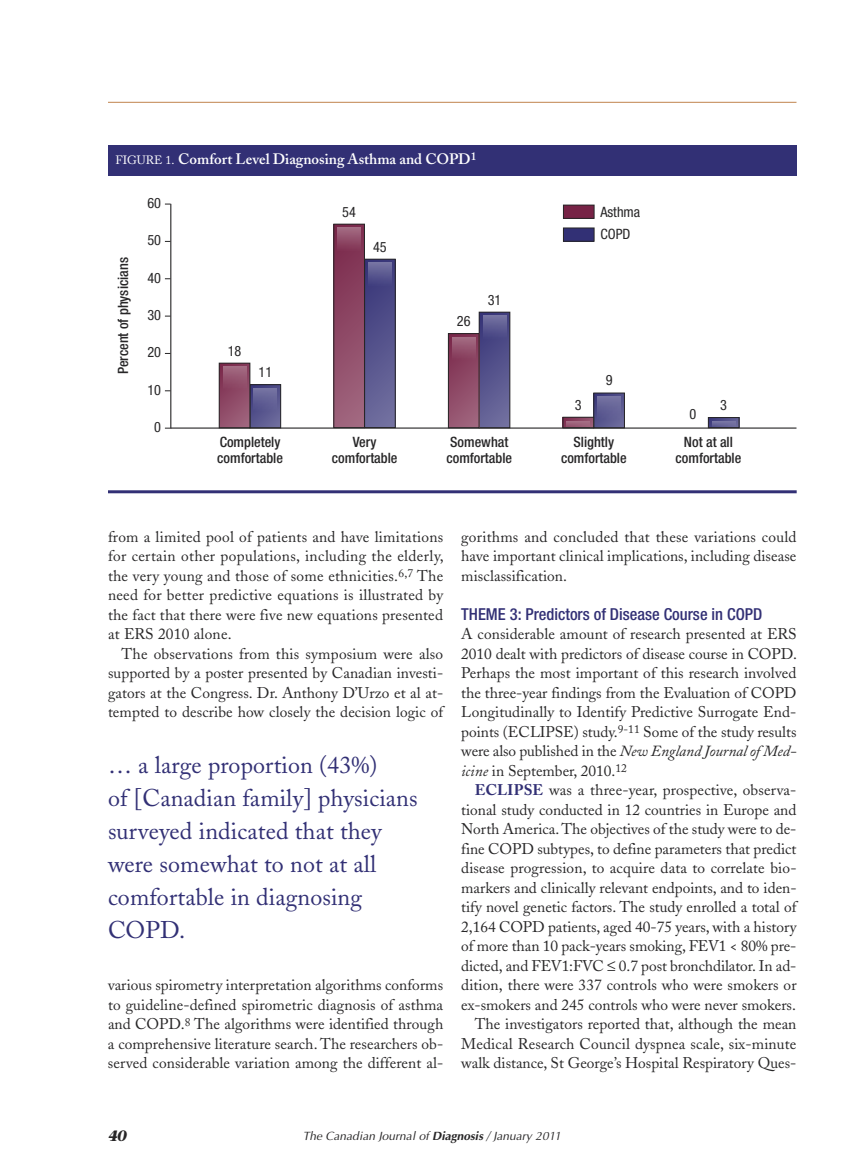
<style>
.page{position:relative;width:864px;height:1175px;background:#fff}
.page>*{position:absolute;margin:0;border:0;box-sizing:border-box;transform-origin:0 0}
.t1{font:24px/33px "Adobe Caslon";letter-spacing:.005em;color:#323075}
.t2{font:500 condensed 16.5px "Helvetica Neue";color:#323075}
.t3{font:15.3px/19.5px "Adobe Caslon";color:#272627;text-align:justify}
.t4{font:600 15px "Adobe Caslon";color:#fff}
.t5{font:italic 700 15px "Stone Serif";color:#272627}
.t6{font:500 condensed 14.25px/15.8px "Helvetica Neue";color:#272627;text-align:center}
.t7{font:condensed 14.25px/22.2px "Helvetica Neue";color:#272627}
.t8{font:italic 12px "Optima";color:#272627}
.s1{font-weight:400;font-size:12px}
.s2{font-style:italic}
.s3{font-weight:700;color:#323075}
.s4{font-weight:700}
</style>
<div class="page">
<div style="left:108px;top:145px;width:688px;height:30px;background:#323075"></div>
<hr style="left:108px;top:102px;width:688px;height:1px;background:#c0844d">
<hr style="left:108px;top:490px;width:689px;height:3px;background:#323075">
<hr style="left:170px;top:204px;width:1px;height:224px;background:#272627">
<svg style="left:250px;top:363px;width:31px;height:64px"></svg>
<div style="left:219px;top:363px;width:31px;height:65px;background:linear-gradient(to bottom,#7f3051,#9c5f79)"></div>
<div style="left:219px;top:363px;width:31px;height:65px;border:1px solid #272627"></div>
<img style="left:223px;top:367px;width:23px;height:22px">
<svg style="left:365px;top:258px;width:30px;height:169px;background:#58558c"></svg>
<div style="left:334px;top:224px;width:30px;height:203px;background:linear-gradient(to bottom,#7a294b,#a1677f)"></div>
<div style="left:334px;top:224px;width:31px;height:204px;border:1px solid #272627"></div>
<img style="left:338px;top:228px;width:23px;height:22px">
<svg style="left:478px;top:312px;width:32px;height:115px;background:#58558a"></svg>
<div style="left:448px;top:333px;width:31px;height:95px;background:linear-gradient(to bottom,#7d2d4e,#9e627b)"></div>
<div style="left:448px;top:333px;width:31px;height:95px;border:1px solid #272627"></div>
<img style="left:452px;top:337px;width:23px;height:23px">
<div style="left:594px;top:393px;width:31px;height:35px;border:1px solid #272627"></div>
<svg style="left:563px;top:393px;width:61px;height:36px"></svg>
<svg style="left:710px;top:419px;width:27px;height:7px"></svg>
<div style="left:708px;top:417px;width:31px;height:11px;border:1px solid #272627"></div>
<img style="left:712px;top:421px;width:23px;height:6px">
<div style="left:563px;top:205px;width:31px;height:13px;background:#772346"></div>
<div style="left:563px;top:205px;width:31px;height:13px;border:1px solid #272627"></div>
<div style="left:563px;top:228px;width:31px;height:13px;background:#323075"></div>
<div style="left:563px;top:228px;width:31px;height:13px;border:1px solid #272627"></div>
<hr style="left:171px;top:427px;width:625px;height:1px;background:#272627">
<p class="t4" style="left:116px;top:152px;width:362px"><span class="s1">FIGURE 1.</span> Comfort Level Diagnosing Asthma and COPD<sup>1</sup></p>
<p class="t6" style="left:117px;top:374px;width:119px;rotate:-90deg">Percent of physicians</p>
<p class="t7" style="left:147px;top:193px;width:15px">60</p>
<p class="t7" style="left:147px;top:230px;width:15px">50</p>
<p class="t7" style="left:147px;top:268px;width:15px">40</p>
<p class="t7" style="left:147px;top:305px;width:15px">30</p>
<p class="t7" style="left:147px;top:342px;width:15px">20</p>
<p class="t7" style="left:147px;top:380px;width:15px">10</p>
<p class="t7" style="left:154px;top:417px;width:8px">0</p>
<p class="t7" style="left:228px;top:340px;width:15px">18</p>
<p class="t7" style="left:259px;top:362px;width:15px">11</p>
<p class="t7" style="left:342px;top:202px;width:15px">54</p>
<p class="t7" style="left:373px;top:237px;width:15px">45</p>
<p class="t7" style="left:457px;top:311px;width:15px">26</p>
<p class="t7" style="left:488px;top:290px;width:15px">31</p>
<p class="t6" style="left:217px;top:435px;width:67px;text-align:left">Completely comfortable</p>
<p class="t6" style="left:332px;top:435px;width:67px">Very comfortable</p>
<p class="t6" style="left:446px;top:435px;width:67px;text-align:left">Somewhat comfortable</p>
<p class="t7" style="left:600px;top:202px;width:41px">Asthma<br>COPD</p>
<p class="t7" style="left:575px;top:395px;width:8px">3</p>
<p class="t7" style="left:606px;top:370px;width:8px">9</p>
<p class="t6" style="left:561px;top:435px;width:67px">Slightly comfortable</p>
<p class="t7" style="left:690px;top:404px;width:8px">0</p>
<p class="t7" style="left:720px;top:395px;width:8px">3</p>
<p class="t6" style="left:676px;top:435px;width:67px">Not at all comfortable</p>
<p class="t3" style="left:108px;top:528px;width:337px">from a limited pool of patients and have limitations for certain other populations, including the elderly, the very young and those of some ethnicities.<sup>6,7</sup> The need for better predictive equations is illustrated by the fact that there were five new equations presented at ERS 2010 alone.</p>
<p class="t3" style="left:108px;top:645px;width:337px;text-indent:13px">The observations from this symposium were also supported by a poster presented by Canadian investi&shy;gators at the Congress. Dr. Anthony D’Urzo et al at&shy;tempted to describe how closely the decision logic of</p>
<h1 class="t1" style="left:108px;top:751px;width:311px">… a large proportion (43%)<br>of [Canadian family] physicians surveyed indicated that they were somewhat to not at all comfortable in diagnosing<br>COPD.</h1>
<p class="t3" style="left:108px;top:977px;width:337px">various spirometry interpretation algorithms conforms to guideline-defined spirometric diagnosis of asthma and COPD.<sup>8</sup> The algorithms were identified through a comprehensive literature search. The researchers ob&shy;served considerable variation among the different al-</p>
<p class="t3" style="left:461px;top:528px;width:337px">gorithms and concluded that these variations could have important clinical implications, including disease misclassification.</p>
<p class="t2" style="left:461px;top:608px;width:303px">THEME 3: Predictors of Disease Course in COPD</p>
<p class="t3" style="left:461px;top:626px;width:337px">A considerable amount of research presented at ERS 2010 dealt with predictors of disease course in COPD.<br>Perhaps the most important of this research involved the three-year findings from the Evaluation of COPD Longitudinally to Identify Predictive Surrogate End&shy;points (ECLIPSE) study.<sup>9-11</sup> Some of the study results were also published in the <span class="s2">New England Journal of Med&shy;icine</span> in September, 2010.<sup>12</sup></p>
<p class="t3" style="left:461px;top:782px;width:337px;text-align:right"><span class="s3">ECLIPSE</span> was a three-year, prospective, observa&shy;tional study conducted in 12 countries in Europe and North America. The objectives of the study were to de&shy;fine COPD subtypes, to define parameters that predict disease progression, to acquire data to correlate bio&shy;markers and clinically relevant endpoints, and to iden&shy;tify novel genetic factors. The study enrolled a total of 2,164 COPD patients, aged 40-75 years, with a history of more than 10 pack-years smoking, FEV1 &lt; 80% pre&shy;dicted, and FEV1:FVC ≤ 0.7 post bronchdilator. In ad&shy;dition, there were 337 controls who were smokers or ex-smokers and 245 controls who were never smokers.<br>The investigators reported that, although the mean Medical Research Council dyspnea scale, six-minute walk distance, St George’s Hospital Respiratory Ques-</p>
<p class="t5" style="left:108px;top:1129px;width:20px">40</p>
<p class="t8" style="left:303px;top:1131px;width:262px">The Canadian Journal of <span class="s4">Diagnosis</span> / January 2011</p>
</div>
